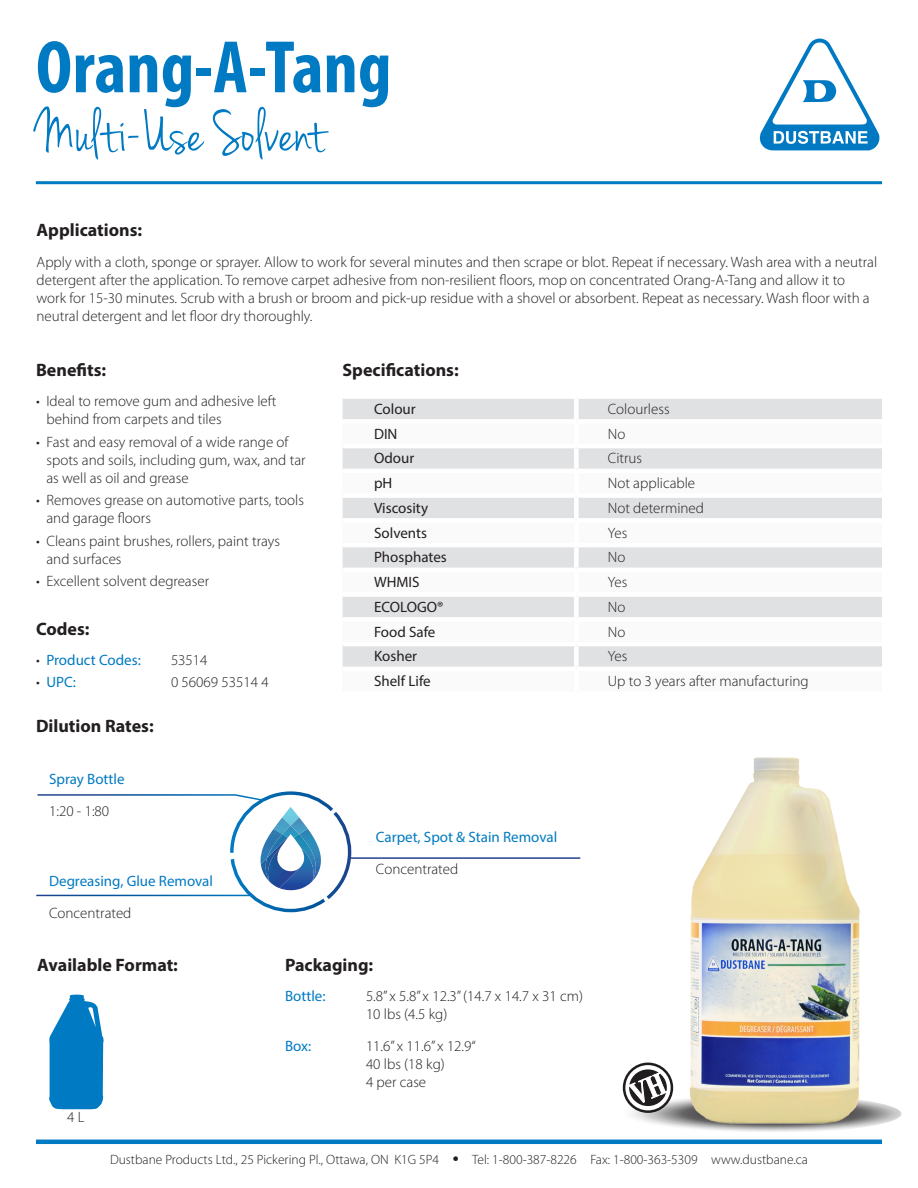
<style>
.page{position:relative;width:918px;height:1188px;background:#fff}
.page>*{position:absolute;margin:0;border:0;box-sizing:border-box;transform-origin:0 0}
.Product_Name{font:700 condensed 75px "Myriad Pro";color:#007ac2}
.Product_Description{font:63px "Jenna Sue";color:#007ac2}
.Subheader{font:700 18px "Myriad Pro";color:#231f20}
.body_text_10_12{font:300 15px/18px "Myriad Pro";color:#231f20}
.bullet_list{font:300 15px/18px "Myriad Pro";color:#231f20}
.table_text{font:300 15px "Myriad Pro";color:#231f20}
.table_text-2{font:15px "Myriad Pro";color:#231f20}
.body_text_10_12-2{font:15px "Myriad Pro";color:#007ac2}
.bullet_list-2{font:15px "Myriad Pro";color:#007ac2}
.t1{font:300 13.5px "Myriad Pro";color:#231f20}
.s1{font-weight:300;color:#231f20}
.s2{font-weight:900;font-size:16.5px}
</style>
<div class="page">
<hr style="left:36px;top:1140px;width:846px;height:4px;background:#007ac2">
<svg style="left:759px;top:38px;width:121px;height:113px"></svg>
<hr style="left:36px;top:181px;width:846px;height:3px;background:#007ac2">
<img style="left:623px;top:1094px;width:279px;height:32px">
<img style="left:669px;top:757px;width:220px;height:375px">
<div style="left:343px;top:399px;width:539px;height:20px;background:#e0e1e3"></div>
<svg style="left:343px;top:448px;width:539px;height:219px;fill:#e0e1e3"></svg>
<div style="left:574px;top:399px;width:5px;height:20px;background:#fff"></div>
<div style="left:574px;top:448px;width:5px;height:21px;background:#fff"></div>
<hr style="left:343px;top:469px;width:233px;height:4px;background:#fff">
<hr style="left:576px;top:469px;width:306px;height:4px;background:#fff">
<div style="left:574px;top:473px;width:5px;height:20px;background:#fff"></div>
<div style="left:343px;top:493px;width:233px;height:5px;background:#fff"></div>
<div style="left:576px;top:493px;width:306px;height:5px;background:#fff"></div>
<div style="left:574px;top:498px;width:5px;height:20px;background:#fff"></div>
<div style="left:343px;top:518px;width:233px;height:5px;background:#fff"></div>
<div style="left:576px;top:518px;width:306px;height:5px;background:#fff"></div>
<div style="left:574px;top:523px;width:5px;height:20px;background:#fff"></div>
<hr style="left:343px;top:543px;width:233px;height:4px;background:#fff">
<hr style="left:576px;top:543px;width:306px;height:4px;background:#fff">
<div style="left:574px;top:547px;width:5px;height:21px;background:#fff"></div>
<hr style="left:343px;top:568px;width:233px;height:4px;background:#fff">
<hr style="left:576px;top:568px;width:306px;height:4px;background:#fff">
<div style="left:574px;top:572px;width:5px;height:20px;background:#fff"></div>
<div style="left:343px;top:592px;width:233px;height:5px;background:#fff"></div>
<div style="left:576px;top:592px;width:306px;height:5px;background:#fff"></div>
<div style="left:574px;top:597px;width:5px;height:20px;background:#fff"></div>
<div style="left:343px;top:617px;width:233px;height:5px;background:#fff"></div>
<div style="left:576px;top:617px;width:306px;height:5px;background:#fff"></div>
<div style="left:574px;top:622px;width:5px;height:20px;background:#fff"></div>
<hr style="left:343px;top:642px;width:233px;height:4px;background:#fff">
<hr style="left:576px;top:642px;width:306px;height:4px;background:#fff">
<div style="left:574px;top:646px;width:5px;height:21px;background:#fff"></div>
<svg style="left:49px;top:995px;width:55px;height:114px;background:#288fcb"></svg>
<svg style="left:624px;top:1064px;width:48px;height:48px"></svg>
<div style="left:623px;top:1063px;width:50px;height:50px;border:3px solid #201d1e;border-radius:50%"></div>
<svg style="left:629px;top:1069px;width:38px;height:37px"></svg>
<svg style="left:627px;top:1072px;width:41px;height:31px"></svg>
<svg style="left:36px;top:791px;width:317px;height:122px"></svg>
<hr style="left:36px;top:895px;width:216px;height:1px;background:#fff">
<p class="Product_Name" style="left:36px;top:20px;width:357px">Orang-A-Tang</p>
<p class="Product_Description" style="left:36px;top:96px;width:290px">Multi-Use Solvent</p>
<p class="Subheader" style="left:37px;top:218px;width:107px">Applications:</p>
<p class="body_text_10_12" style="left:37px;top:253px;width:842px">Apply with a cloth, sponge or sprayer. Allow to work for several minutes and then scrape or blot. Repeat if necessary. Wash area with a neutral detergent after the application. To remove carpet adhesive from non-resilient floors, mop on concentrated Orang-A-Tang and allow it to work for 15-30 minutes. Scrub with a brush or broom and pick-up residue with a shovel or absorbent. Repeat as necessary. Wash floor with a neutral detergent and let floor dry thoroughly.</p>
<p class="Subheader" style="left:36px;top:359px;width:72px">Benefits:</p>
<p class="bullet_list" style="left:46px;top:392px;width:232px;text-indent:-10px">• Ideal to remove gum and adhesive left behind from carpets and tiles</p>
<p class="bullet_list" style="left:46px;top:433px;width:261px;text-indent:-10px">• Fast and easy removal of a wide range of spots and soils, including gum, wax, and tar as well as oil and grease</p>
<p class="bullet_list" style="left:46px;top:491px;width:259px;text-indent:-10px">• Removes grease on automotive parts, tools and garage floors</p>
<p class="bullet_list" style="left:46px;top:532px;width:235px;text-indent:-10px">• Cleans paint brushes, rollers, paint trays and surfaces</p>
<p class="bullet_list" style="left:36px;top:572px;width:175px">• Excellent solvent degreaser</p>
<p class="Subheader" style="left:36px;top:617px;width:55px">Codes:</p>
<p class="bullet_list-2" style="left:36px;top:651px;width:106px"><span class="s1">•</span> Product Codes:</p>
<p class="bullet_list" style="left:171px;top:651px;width:38px">53514</p>
<p class="bullet_list-2" style="left:36px;top:673px;width:41px"><span class="s1">•</span> UPC:</p>
<p class="bullet_list" style="left:171px;top:673px;width:99px">0 56069 53514 4</p>
<p class="Subheader" style="left:343px;top:359px;width:118px">Specifications:</p>
<p class="table_text-2" style="left:374px;top:400px;width:43px">Colour</p>
<p class="table_text" style="left:608px;top:400px;width:63px">Colourless</p>
<p class="table_text-2" style="left:374px;top:424px;width:25px">DIN</p>
<p class="table_text" style="left:608px;top:425px;width:19px">No</p>
<p class="table_text-2" style="left:374px;top:449px;width:42px">Odour</p>
<p class="table_text" style="left:608px;top:449px;width:36px">Citrus</p>
<p class="table_text-2" style="left:374px;top:474px;width:20px">pH</p>
<p class="table_text" style="left:608px;top:474px;width:89px">Not applicable</p>
<p class="table_text-2" style="left:374px;top:499px;width:56px">Viscosity</p>
<p class="table_text" style="left:608px;top:499px;width:98px">Not determined</p>
<p class="table_text-2" style="left:374px;top:523px;width:55px">Solvents</p>
<p class="table_text" style="left:608px;top:524px;width:21px">Yes</p>
<p class="table_text-2" style="left:374px;top:548px;width:74px">Phosphates</p>
<p class="table_text" style="left:608px;top:548px;width:19px">No</p>
<p class="table_text-2" style="left:374px;top:573px;width:47px">WHMIS</p>
<p class="table_text" style="left:608px;top:573px;width:21px">Yes</p>
<p class="table_text-2" style="left:374px;top:598px;width:71px">ECOLOGO®</p>
<p class="table_text" style="left:608px;top:598px;width:19px">No</p>
<p class="table_text-2" style="left:374px;top:622px;width:63px">Food Safe</p>
<p class="table_text" style="left:608px;top:623px;width:19px">No</p>
<p class="table_text-2" style="left:374px;top:647px;width:45px">Kosher</p>
<p class="table_text" style="left:608px;top:647px;width:21px">Yes</p>
<p class="table_text-2" style="left:374px;top:672px;width:58px">Shelf Life</p>
<p class="table_text" style="left:608px;top:672px;width:202px">Up to 3 years after manufacturing</p>
<p class="Subheader" style="left:36px;top:714px;width:119px">Dilution Rates:</p>
<p class="body_text_10_12-2" style="left:49px;top:770px;width:77px">Spray Bottle</p>
<p class="body_text_10_12" style="left:49px;top:802px;width:62px">1:20 - 1:80</p>
<p class="body_text_10_12-2" style="left:49px;top:872px;width:165px">Degreasing, Glue Removal</p>
<p class="body_text_10_12" style="left:49px;top:903px;width:84px">Concentrated</p>
<p class="Subheader" style="left:37px;top:953px;width:142px">Available Format:</p>
<p class="body_text_10_12" style="left:67px;top:1108px;width:19px">4 L</p>
<p class="body_text_10_12-2" style="left:376px;top:828px;width:183px">Carpet, Spot &amp; Stain Removal</p>
<p class="body_text_10_12" style="left:376px;top:859px;width:84px">Concentrated</p>
<p class="Subheader" style="left:285px;top:953px;width:90px">Packaging:</p>
<p class="body_text_10_12-2" style="left:285px;top:987px;width:42px">Bottle:</p>
<p class="body_text_10_12" style="left:366px;top:987px;width:219px">5.8” x 5.8” x 12.3” (14.7 x 14.7 x 31 cm)<br>10 lbs (4.5 kg)</p>
<p class="body_text_10_12-2" style="left:285px;top:1036px;width:28px">Box:</p>
<p class="body_text_10_12" style="left:366px;top:1037px;width:111px">11.6” x 11.6” x 12.9“<br>40 lbs (18 kg)<br>4 per case</p>
<p class="t1" style="left:110px;top:1152px;width:699px">Dustbane Products Ltd., 25 Pickering Pl., Ottawa, ON K1G 5P4 <span class="s2">•</span> Tel: 1-800-387-8226 Fax: 1-800-363-5309 www.dustbane.ca</p>
</div>
